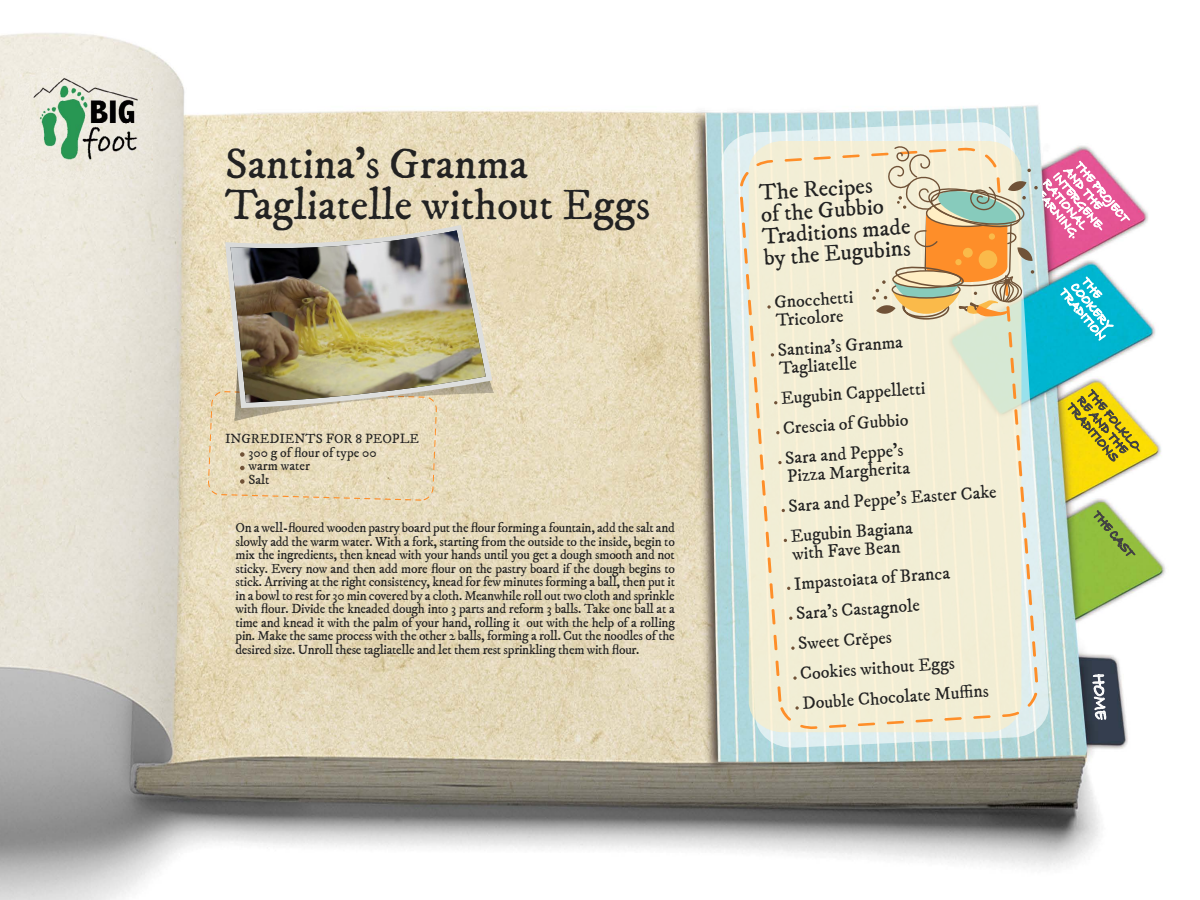
<style>
.page{position:relative;width:1200px;height:900px;background:#fff}
.page>*{position:absolute;margin:0;border:0;box-sizing:border-box;transform-origin:0 0}
.t1{font:43.5px "IM FELL DW Pica PRO Roman";color:#222}
.t2{font:23.1px "IM FELL DW Pica PRO Roman";color:#222}
.t3{font:18.75px "Bradley Hand ITCTT Bold";color:#fff;scale:.83 1}
.t4{font:18px "IM FELL DW Pica PRO Roman";color:#222}
.t5{font:14.1px/12px "Bradley Hand ITCTT Bold";color:#424242;scale:.83 1}
.t6{font:14.1px/12px "Bradley Hand ITCTT Bold";color:#fff;scale:.83 1}
.t7{font:13.5px/13.5px "IM FELL DW Pica PRO Roman";letter-spacing:-.02em;color:#222;text-align:justify}
.t8{font:13.5px "IM FELL DW Pica PRO Roman";color:#222}
</style>
<div class="page">
<img style="left:0;top:33px;width:1166px;height:867px">
<svg style="left:720px;top:121px;width:330px;height:628px;background:#c8e2e3"></svg>
<svg style="left:740px;top:148px;width:298px;height:581px;background:#efecd4"></svg>
<svg style="left:208px;top:391px;width:229px;height:110px;background:#e7d9b9"></svg>
<svg style="left:1092px;top:674px;width:16px;height:46px"></svg>
<img style="left:18px;top:69px;width:134px;height:110px">
<svg style="left:226px;top:228px;width:268px;height:193px;background:#e1d5b7"></svg>
<svg style="left:225px;top:225px;width:267px;height:183px;background:#e3d8bd"></svg>
<img style="left:231px;top:230px;width:255px;height:173px">
<svg style="left:1068px;top:388px;width:72px;height:79px;background:#d6c230"></svg>
<svg style="left:1094px;top:509px;width:42px;height:48px;background:#99b65e"></svg>
<svg style="left:767px;top:305px;width:4px;height:4px"></svg>
<svg style="left:771px;top:353px;width:3px;height:4px"></svg>
<svg style="left:776px;top:431px;width:4px;height:3px"></svg>
<svg style="left:778px;top:461px;width:4px;height:3px"></svg>
<svg style="left:789px;top:617px;width:4px;height:3px"></svg>
<svg style="left:791px;top:646px;width:4px;height:4px"></svg>
<svg style="left:793px;top:676px;width:4px;height:4px"></svg>
<svg style="left:795px;top:706px;width:4px;height:4px"></svg>
<svg style="left:872px;top:144px;width:258px;height:209px;background:#c4c3b7"></svg>
<p class="t1" style="left:225px;top:138px;width:305px">Santina’s Granma</p>
<p class="t1" style="left:225px;top:178px;width:427px">Tagliatelle without Eggs</p>
<p class="t8" style="left:225px;top:431px;width:195px">INGREDIENTS FOR 8 PEOPLE</p>
<p class="t8" style="left:248px;top:444px;width:130px">300 g of flour of type 00</p>
<p class="t8" style="left:248px;top:458px;width:63px">warm water</p>
<p class="t7" style="left:248px;top:473px;width:23px">Salt</p>
<p class="t7" style="left:236px;top:521px;width:441px">On a well-floured wooden pastry board put the flour forming a fountain, add the salt and slowly add the warm water. With a fork, starting from the outside to the inside, begin to mix the ingredients, then knead with your hands until you get a dough smooth and not sticky. Every now and then add more flour on the pastry board if the dough begins to stick. Arriving at the right consistency, knead for few minutes forming a ball, then put it in a bowl to rest for 30 min covered by a cloth. Meanwhile roll out two cloth and sprinkle with flour. Divide the kneaded dough into 3 parts and reform 3 balls. Take one ball at a time and knead it with the palm of your hand, rolling it out with the help of a rolling pin. Make the same process with the other 2 balls, forming a roll. Cut the noodles of the desired size. Unroll these tagliatelle and let them rest sprinkling them with flour.</p>
<p class="t2" style="left:758px;top:179px;width:115px;rotate:-4deg">The Recipes</p>
<p class="t2" style="left:760px;top:201px;width:125px;rotate:-4deg">of the Gubbio</p>
<p class="t2" style="left:761px;top:222px;width:150px;rotate:-4deg">Traditions made</p>
<p class="t2" style="left:763px;top:244px;width:148px;rotate:-4deg">by the Eugubins</p>
<p class="t4" style="left:774px;top:291px;width:81px;rotate:-4deg">Gnocchetti</p>
<p class="t4" style="left:775px;top:309px;width:69px;rotate:-4deg">Tricolore</p>
<p class="t4" style="left:777px;top:339px;width:127px;rotate:-4deg">Santina’s Granma</p>
<p class="t4" style="left:779px;top:357px;width:79px;rotate:-4deg">Tagliatelle</p>
<p class="t4" style="left:780px;top:387px;width:146px;rotate:-4deg">Eugubin Cappelletti</p>
<p class="t4" style="left:782px;top:417px;width:127px;rotate:-4deg">Crescia of Gubbio</p>
<p class="t4" style="left:784px;top:447px;width:120px;rotate:-4deg">Sara and Peppe’s</p>
<p class="t4" style="left:786px;top:465px;width:125px;rotate:-4deg">Pizza Margherita</p>
<p class="t4" style="left:788px;top:495px;width:210px;rotate:-4deg">Sara and Peppe’s Easter Cake</p>
<p class="t4" style="left:790px;top:525px;width:124px;rotate:-4deg">Eugubin Bagiana</p>
<p class="t4" style="left:792px;top:543px;width:110px;rotate:-4deg">with Fave Bean</p>
<p class="t4" style="left:793px;top:573px;width:158px;rotate:-4deg">Impastoiata of Branca</p>
<p class="t4" style="left:795px;top:603px;width:126px;rotate:-4deg">Sara’s Castagnole</p>
<p class="t4" style="left:797px;top:633px;width:95px;rotate:-4deg">Sweet Crěpes</p>
<p class="t4" style="left:799px;top:663px;width:156px;rotate:-4deg">Cookies without Eggs</p>
<p class="t4" style="left:802px;top:692px;width:188px;rotate:-4deg">Double Chocolate Muffi ns</p>
<p class="t6" style="left:1077px;top:278px;width:78px;rotate:50deg">COOKERY<br>TRADITION</p>
<p class="t5" style="left:1093px;top:385px;width:99px;rotate:50deg">THE FOLKLO-<br>RE AND THE<br>TRADITIONS</p>
<p class="t3" style="left:1113px;top:673px;width:57px;rotate:87deg">HOME</p>
</div>
